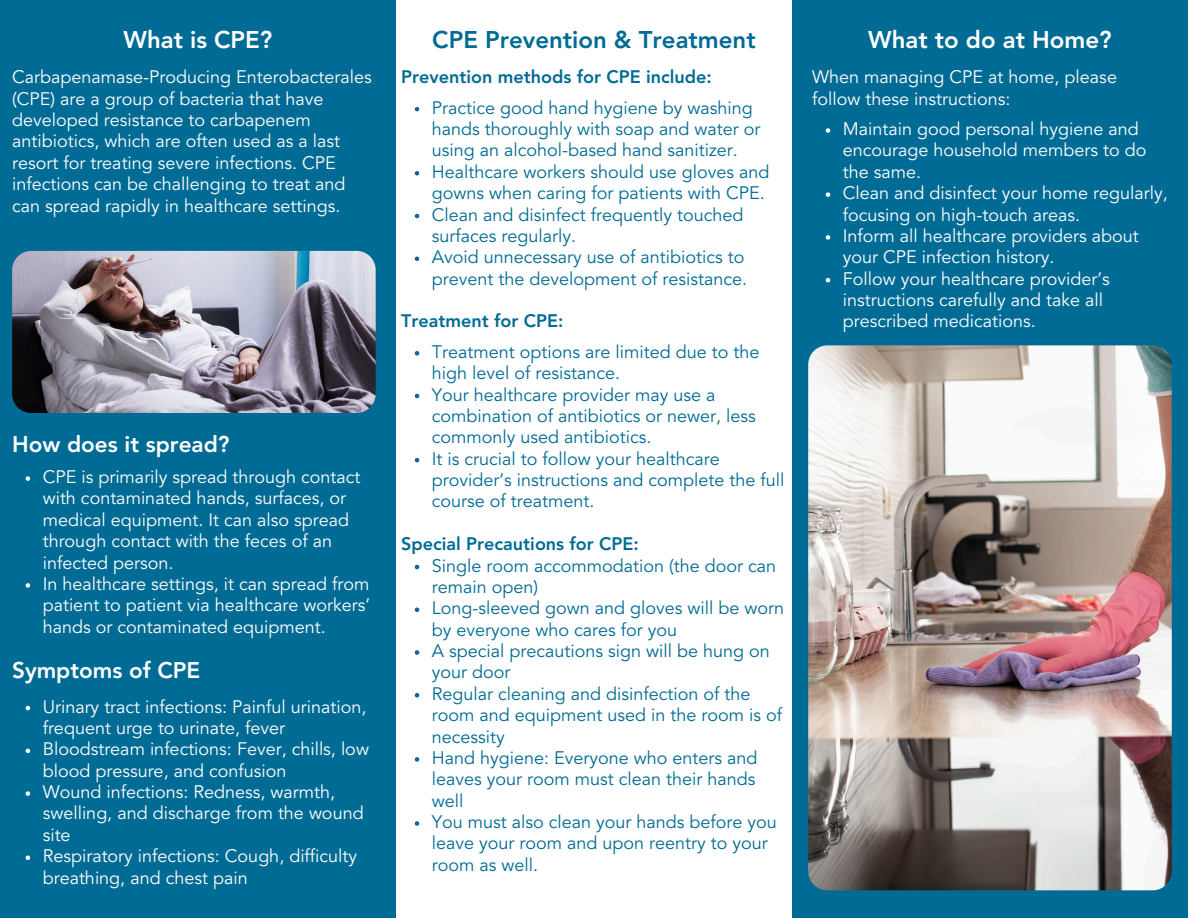
<style>
.page{position:relative;width:1188px;height:918px;background:#006b94}
.page>*{position:absolute;margin:0;border:0;box-sizing:border-box;transform-origin:0 0}
.t1{font:800 24px "Avenir LT Std";color:#fff}
.t2{font:800 24px "Avenir LT Std";color:#006b94}
.t3{font:800 22.5px "Avenir LT Std";color:#fff}
.t4{font:18px/21.3px "Avenir LT Std";color:#fff}
.t5{font:18px/21.3px "Avenir LT Std";color:#006b94}
.t6{font:800 18px "Avenir LT Std";color:#006b94}
</style>
<div class="page">
<div style="left:396px;top:0;width:396px;height:918px;background:#fff"></div>
<svg style="left:26px;top:706px;width:4px;height:4px"></svg>
<svg style="left:26px;top:749px;width:4px;height:4px"></svg>
<svg style="left:26px;top:791px;width:4px;height:5px"></svg>
<svg style="left:26px;top:855px;width:4px;height:5px"></svg>
<svg style="left:415px;top:107px;width:4px;height:4px"></svg>
<svg style="left:415px;top:171px;width:4px;height:5px"></svg>
<svg style="left:415px;top:214px;width:4px;height:4px"></svg>
<svg style="left:415px;top:257px;width:4px;height:4px"></svg>
<svg style="left:415px;top:351px;width:4px;height:5px"></svg>
<svg style="left:415px;top:394px;width:4px;height:4px"></svg>
<svg style="left:415px;top:458px;width:4px;height:4px"></svg>
<svg style="left:415px;top:565px;width:4px;height:4px"></svg>
<svg style="left:415px;top:608px;width:4px;height:4px"></svg>
<svg style="left:415px;top:650px;width:4px;height:5px"></svg>
<svg style="left:415px;top:693px;width:4px;height:5px"></svg>
<svg style="left:415px;top:757px;width:4px;height:5px"></svg>
<svg style="left:415px;top:821px;width:4px;height:5px"></svg>
<svg style="left:826px;top:128px;width:4px;height:5px"></svg>
<svg style="left:826px;top:192px;width:4px;height:5px"></svg>
<svg style="left:826px;top:235px;width:4px;height:5px"></svg>
<svg style="left:826px;top:278px;width:4px;height:4px"></svg>
<svg style="left:26px;top:476px;width:4px;height:5px"></svg>
<svg style="left:26px;top:583px;width:4px;height:5px"></svg>
<img style="left:12px;top:251px;width:364px;height:162px;border-radius:19px">
<img style="left:808px;top:345px;width:364px;height:545px;border-radius:19px">
<p class="t1" style="left:124px;top:29px;width:150px">What is CPE?</p>
<h1 class="t4" style="left:12px;top:68px;width:361px">Carbapenamase-Producing Enterobacterales (CPE) are a group of bacteria that have developed resistance to carbapenem antibiotics, which are often used as a last resort for treating severe infections. CPE infections can be challenging to treat and can spread rapidly in healthcare settings.</h1>
<p class="t3" style="left:12px;top:435px;width:219px">How does it spread?</p>
<p class="t4" style="left:43px;top:468px;width:319px">CPE is primarily spread through contact with contaminated hands, surfaces, or medical equipment. It can also spread through contact with the feces of an infected person.</p>
<p class="t4" style="left:43px;top:575px;width:329px;text-align:justify">In healthcare settings, it can spread from patient to patient via healthcare workers’ hands or contaminated equipment.</p>
<h1 class="t3" style="left:12px;top:661px;width:190px">Symptoms of CPE</h1>
<p class="t4" style="left:43px;top:697px;width:325px">Urinary tract infections: Painful urination, frequent urge to urinate, fever</p>
<p class="t4" style="left:43px;top:740px;width:328px">Bloodstream infections: Fever, chills, low blood pressure, and confusion</p>
<h1 class="t4" style="left:43px;top:783px;width:322px">Wound infections: Redness, warmth, swelling, and discharge from the wound site</h1>
<p class="t4" style="left:43px;top:847px;width:316px">Respiratory infections: Cough, difficulty breathing, and chest pain</p>
<p class="t2" style="left:432px;top:30px;width:325px">CPE Prevention &amp; Treatment</p>
<p class="t6" style="left:401px;top:70px;width:312px">Prevention methods for CPE include:</p>
<p class="t5" style="left:432px;top:98px;width:330px">Practice good hand hygiene by washing hands thoroughly with soap and water or using an alcohol-based hand sanitizer.</p>
<p class="t5" style="left:432px;top:163px;width:339px">Healthcare workers should use gloves and gowns when caring for patients with CPE.</p>
<h1 class="t5" style="left:432px;top:205px;width:313px">Clean and disinfect frequently touched surfaces regularly.</h1>
<h2 class="t5" style="left:432px;top:248px;width:317px">Avoid unnecessary use of antibiotics to prevent the development of resistance.</h2>
<p class="t6" style="left:401px;top:314px;width:164px">Treatment for CPE:</p>
<p class="t5" style="left:432px;top:343px;width:329px">Treatment options are limited due to the high level of resistance.</p>
<p class="t5" style="left:432px;top:385px;width:325px">Your healthcare provider may use a combination of antibiotics or newer, less commonly used antibiotics.</p>
<p class="t5" style="left:432px;top:449px;width:354px">It is crucial to follow your healthcare provider’s instructions and complete the full course of treatment.</p>
<h2 class="t6" style="left:401px;top:537px;width:239px">Special Precautions for CPE:</h2>
<p class="t5" style="left:432px;top:556px;width:346px">Single room accommodation (the door can remain open)</p>
<p class="t5" style="left:432px;top:599px;width:354px">Long-sleeved gown and gloves will be worn by everyone who cares for you</p>
<p class="t5" style="left:432px;top:642px;width:340px">A special precautions sign will be hung on your door</p>
<h2 class="t5" style="left:432px;top:685px;width:352px">Regular cleaning and disinfection of the room and equipment used in the room is of necessity</h2>
<p class="t5" style="left:432px;top:749px;width:327px;text-align:justify">Hand hygiene: Everyone who enters and leaves your room must clean their hands well</p>
<p class="t5" style="left:432px;top:813px;width:347px">You must also clean your hands before you leave your room and upon reentry to your room as well.</p>
<p class="t1" style="left:868px;top:30px;width:245px">What to do at Home?</p>
<p class="t4" style="left:812px;top:68px;width:306px">When managing CPE at home, please follow these instructions:</p>
<p class="t4" style="left:843px;top:120px;width:305px">Maintain good personal hygiene and encourage household members to do the same.</p>
<p class="t4" style="left:843px;top:184px;width:327px">Clean and disinfect your home regularly, focusing on high-touch areas.</p>
<h1 class="t4" style="left:843px;top:227px;width:298px">Inform all healthcare providers about your CPE infection history.</h1>
<p class="t4" style="left:843px;top:269px;width:268px">Follow your healthcare provider’s instructions carefully and take all prescribed medications.</p>
</div>
